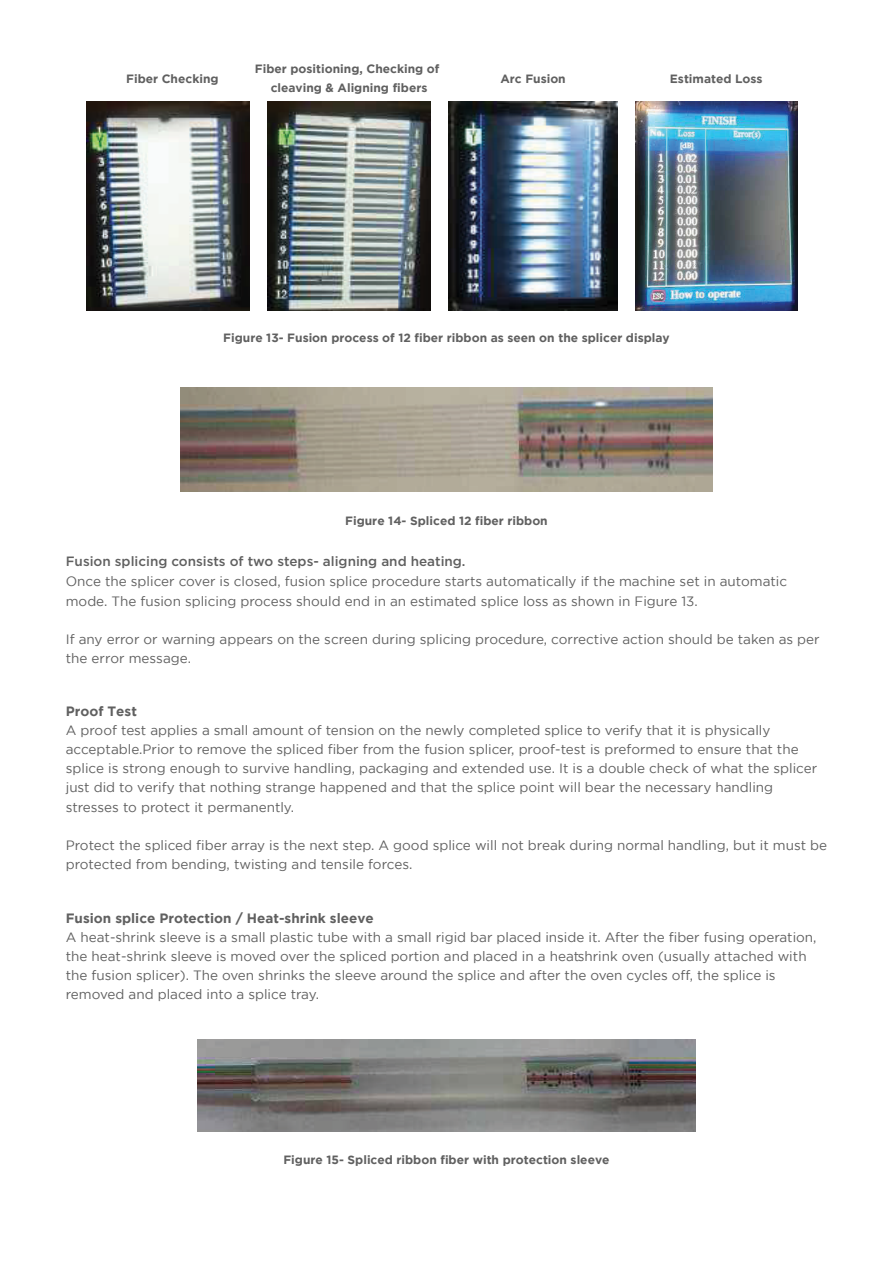
<style>
.page{position:relative;width:893px;height:1263px;background:#fff}
.page>*{position:absolute;margin:0;border:0;box-sizing:border-box;transform-origin:0 0}
.t1{font:13.5px/19.2px "Gotham";color:#606060}
.t2{font:500 13.5px "Gotham";color:#606060}
.t3{font:700 13.5px "Gotham";color:#606060}
.t4{font:700 12px/19.2px "Gotham";color:#606060;text-align:center}
</style>
<div class="page">
<img style="left:636px;top:101px;width:161px;height:210px">
<img style="left:87px;top:101px;width:163px;height:210px">
<img style="left:267px;top:101px;width:164px;height:210px">
<img style="left:448px;top:101px;width:170px;height:210px">
<img style="left:181px;top:387px;width:531px;height:104px">
<img style="left:197px;top:1039px;width:499px;height:92px">
<p class="t4" style="left:126px;top:69px;width:94px">Fiber Checking</p>
<p class="t4" style="left:255px;top:59px;width:186px">Fiber positioning, Checking of cleaving &amp; Aligning fibers</p>
<p class="t4" style="left:500px;top:69px;width:67px">Arc Fusion</p>
<p class="t4" style="left:670px;top:69px;width:94px">Estimated Loss</p>
<p class="t4" style="left:223px;top:328px;width:448px">Figure 13- Fusion process of 12 fiber ribbon as seen on the splicer display</p>
<p class="t4" style="left:345px;top:511px;width:204px">Figure 14- Spliced 12 fiber ribbon</p>
<p class="t2" style="left:66px;top:553px;width:401px">Fusion splicing consists of two steps- aligning and heating.</p>
<p class="t1" style="left:66px;top:572px;width:723px">Once the splicer cover is closed, fusion splice procedure starts automatically if the machine set in automatic mode. The fusion splicing process should end in an estimated splice loss as shown in Figure 13.</p>
<p class="t1" style="left:66px;top:629px;width:755px">If any error or warning appears on the screen during splicing procedure, corrective action should be taken as per the error message.</p>
<p class="t3" style="left:66px;top:703px;width:73px">Proof Test</p>
<p class="t1" style="left:66px;top:720px;width:753px">A proof test applies a small amount of tension on the newly completed splice to verify that it is physically acceptable.Prior to remove the spliced fiber from the fusion splicer, proof-test is preformed to ensure that the splice is strong enough to survive handling, packaging and extended use. It is a double check of what the splicer just did to verify that nothing strange happened and that the splice point will bear the necessary handling stresses to protect it permanently.</p>
<p class="t1" style="left:66px;top:835px;width:763px">Protect the spliced fiber array is the next step. A good splice will not break during normal handling, but it must be protected from bending, twisting and tensile forces.</p>
<p class="t3" style="left:66px;top:910px;width:309px">Fusion splice Protection / Heat-shrink sleeve</p>
<p class="t1" style="left:66px;top:927px;width:752px">A heat-shrink sleeve is a small plastic tube with a small rigid bar placed inside it. After the fiber fusing operation, the heat-shrink sleeve is moved over the spliced portion and placed in a heatshrink oven (usually attached with the fusion splicer). The oven shrinks the sleeve around the splice and after the oven cycles off, the splice is removed and placed into a splice tray.</p>
<p class="t4" style="left:283px;top:1150px;width:328px">Figure 15- Spliced ribbon fiber with protection sleeve</p>
</div>
